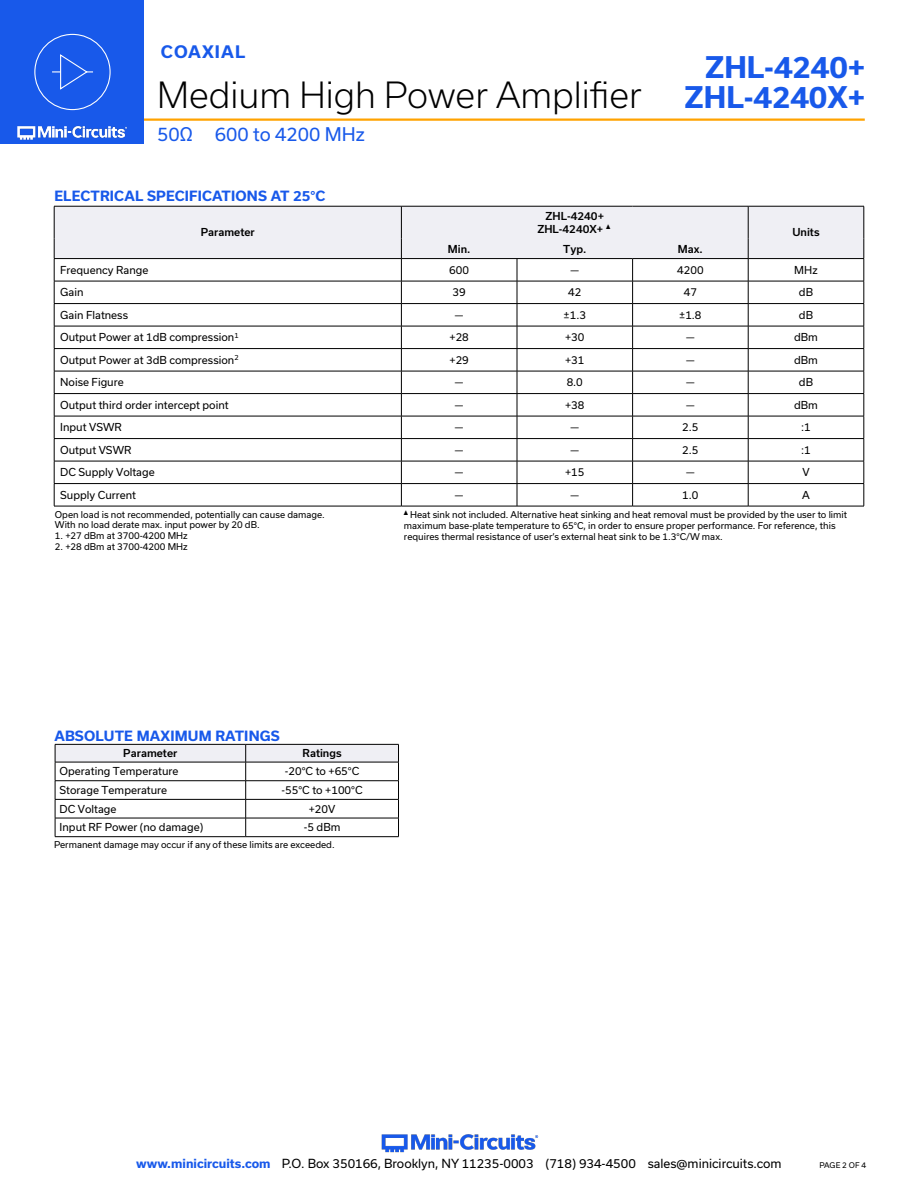
<style>
.page{position:relative;width:918px;height:1188px;background:#fff}
.page>*{position:absolute;margin:0;border:0;box-sizing:border-box;transform-origin:0 0}
.t1{font:300 34.5px "Usual";color:#000}
.t2{font:700 28.5px "Usual";color:#1859ea}
.t3{font:18px "Usual";color:#1859ea}
.t4{font:700 16.5px "Usual";letter-spacing:.065em;color:#1859ea}
.Blue_Headers{font:700 13.5px "Usual";letter-spacing:.015em;color:#1859ea}
.t5{font:12px "Usual";color:#000}
.Table_Body_Left_Just{font:10.5px "Usual";color:#000}
.Table_Body_Center{font:10.5px "Usual";color:#000}
.Table_Header_Center{font:500 10.5px "Usual";color:#000}
.Notes{font:9px/10.8px "Usual";color:#000}
.t6{font:7.5px "Usual";color:#000}
.s1{font-weight:700;font-size:28.5px;color:#1859ea}
.s2{font-weight:700;color:#1859ea}
</style>
<div class="page">
<img style="left:381px;top:1134px;width:158px;height:19px">
<hr style="left:112px;top:118px;width:753px;height:3px;background:#ffa300">
<div style="left:0;top:0;width:144px;height:144px;background:#1859ea"></div>
<img style="left:17px;top:120px;width:128px;height:20px">
<div style="left:34px;top:34px;width:77px;height:76px;border:1px solid #fff;border-radius:50%"></div>
<svg style="left:52px;top:54px;width:41px;height:36px"></svg>
<hr style="left:54px;top:506px;width:347px;height:1px;background:#000">
<hr style="left:748px;top:506px;width:116px;height:1px;background:#000">
<svg style="left:54px;top:206px;width:811px;height:300px"></svg>
<hr style="left:401px;top:506px;width:116px;height:1px;background:#000">
<hr style="left:517px;top:506px;width:116px;height:1px;background:#000">
<hr style="left:633px;top:506px;width:115px;height:1px;background:#000">
<svg style="left:55px;top:744px;width:344px;height:92px"></svg>
<hr style="left:55px;top:836px;width:191px;height:1px;background:#000">
<hr style="left:246px;top:836px;width:153px;height:1px;background:#000">
<h3 class="t4" style="left:161px;top:42px;width:86px">COAXIAL</h3>
<h2 class="t2" style="left:705px;top:51px;width:162px">ZHL-4240+</h2>
<h1 class="t1" style="left:157px;top:76px;width:710px">Medium High Power Amplifier <span class="s1">ZHL-4240X+</span></h1>
<h3 class="t3" style="left:157px;top:124px;width:209px">50Ω 600 to 4200 MHz</h3>
<p class="Blue_Headers" style="left:54px;top:188px;width:273px">ELECTRICAL SPECIFICATIONS AT 25°C</p>
<p class="Table_Header_Center" style="left:201px;top:226px;width:56px">Parameter</p>
<p class="Table_Header_Center" style="left:546px;top:210px;width:60px">ZHL-4240+</p>
<p class="Table_Header_Center" style="left:537px;top:223px;width:76px">ZHL-4240X+ <sup>▲</sup></p>
<p class="Table_Header_Center" style="left:792px;top:226px;width:29px">Units</p>
<p class="Table_Header_Center" style="left:448px;top:243px;width:24px">Min.</p>
<p class="Table_Header_Center" style="left:563px;top:243px;width:25px">Typ.</p>
<p class="Table_Header_Center" style="left:678px;top:243px;width:26px">Max.</p>
<p class="Table_Body_Left_Just" style="left:60px;top:264px;width:90px">Frequency Range</p>
<p class="Table_Body_Center" style="left:449px;top:264px;width:21px">600</p>
<p class="Table_Body_Center" style="left:571px;top:264px;width:10px">—</p>
<p class="Table_Body_Center" style="left:677px;top:264px;width:28px">4200</p>
<p class="Table_Body_Center" style="left:794px;top:264px;width:25px">MHz</p>
<p class="Table_Body_Left_Just" style="left:60px;top:286px;width:25px">Gain</p>
<p class="Table_Body_Center" style="left:453px;top:286px;width:15px">39</p>
<p class="Table_Body_Center" style="left:568px;top:286px;width:15px">42</p>
<p class="Table_Body_Center" style="left:684px;top:286px;width:15px">47</p>
<p class="Table_Body_Center" style="left:799px;top:286px;width:16px">dB</p>
<p class="Table_Body_Left_Just" style="left:60px;top:309px;width:69px">Gain Flatness</p>
<p class="Table_Body_Center" style="left:455px;top:309px;width:10px">—</p>
<p class="Table_Body_Center" style="left:564px;top:309px;width:24px">±1.3</p>
<p class="Table_Body_Center" style="left:679px;top:309px;width:24px">±1.8</p>
<p class="Table_Body_Center" style="left:799px;top:309px;width:16px">dB</p>
<p class="Table_Body_Left_Just" style="left:60px;top:331px;width:180px">Output Power at 1dB compression<sup>1</sup></p>
<p class="Table_Body_Center" style="left:450px;top:331px;width:21px">+28</p>
<p class="Table_Body_Center" style="left:565px;top:331px;width:21px">+30</p>
<p class="Table_Body_Center" style="left:686px;top:331px;width:10px">—</p>
<p class="Table_Body_Center" style="left:794px;top:331px;width:25px">dBm</p>
<p class="Table_Body_Left_Just" style="left:60px;top:354px;width:180px">Output Power at 3dB compression<sup>2</sup></p>
<p class="Table_Body_Center" style="left:450px;top:354px;width:21px">+29</p>
<p class="Table_Body_Center" style="left:565px;top:354px;width:21px">+31</p>
<p class="Table_Body_Center" style="left:686px;top:354px;width:10px">—</p>
<p class="Table_Body_Center" style="left:794px;top:354px;width:25px">dBm</p>
<p class="Table_Body_Left_Just" style="left:60px;top:376px;width:65px">Noise Figure</p>
<p class="Table_Body_Center" style="left:455px;top:376px;width:10px">—</p>
<p class="Table_Body_Center" style="left:567px;top:376px;width:18px">8.0</p>
<p class="Table_Body_Center" style="left:686px;top:376px;width:10px">—</p>
<p class="Table_Body_Center" style="left:799px;top:376px;width:16px">dB</p>
<p class="Table_Body_Left_Just" style="left:60px;top:399px;width:170px">Output third order intercept point</p>
<p class="Table_Body_Center" style="left:455px;top:399px;width:10px">—</p>
<p class="Table_Body_Center" style="left:565px;top:399px;width:21px">+38</p>
<p class="Table_Body_Center" style="left:686px;top:399px;width:10px">—</p>
<p class="Table_Body_Center" style="left:794px;top:399px;width:25px">dBm</p>
<p class="Table_Body_Left_Just" style="left:60px;top:421px;width:63px">Input VSWR</p>
<p class="Table_Body_Center" style="left:455px;top:421px;width:10px">—</p>
<p class="Table_Body_Center" style="left:571px;top:421px;width:10px">—</p>
<p class="Table_Body_Center" style="left:682px;top:421px;width:18px">2.5</p>
<p class="Table_Body_Center" style="left:801px;top:421px;width:11px">:1</p>
<p class="Table_Body_Left_Just" style="left:60px;top:444px;width:73px">Output VSWR</p>
<p class="Table_Body_Center" style="left:455px;top:444px;width:10px">—</p>
<p class="Table_Body_Center" style="left:571px;top:444px;width:10px">—</p>
<p class="Table_Body_Center" style="left:682px;top:444px;width:18px">2.5</p>
<p class="Table_Body_Center" style="left:801px;top:444px;width:11px">:1</p>
<p class="Table_Body_Left_Just" style="left:60px;top:466px;width:96px">DC Supply Voltage</p>
<p class="Table_Body_Center" style="left:455px;top:466px;width:10px">—</p>
<p class="Table_Body_Center" style="left:565px;top:466px;width:21px">+15</p>
<p class="Table_Body_Center" style="left:686px;top:466px;width:10px">—</p>
<p class="Table_Body_Center" style="left:802px;top:466px;width:9px">V</p>
<p class="Table_Body_Left_Just" style="left:60px;top:489px;width:77px">Supply Current</p>
<p class="Table_Body_Center" style="left:455px;top:489px;width:10px">—</p>
<p class="Table_Body_Center" style="left:571px;top:489px;width:10px">—</p>
<p class="Table_Body_Center" style="left:682px;top:489px;width:18px">1.0</p>
<p class="Table_Body_Center" style="left:802px;top:489px;width:9px">A</p>
<p class="Notes" style="left:55px;top:509px;width:272px">Open load is not recommended, potentially can cause damage.<br>With no load derate max. input power by 20 dB.</p>
<p class="Notes" style="left:55px;top:530px;width:134px">1. +27 dBm at 3700-4200 MHz</p>
<p class="Notes" style="left:55px;top:541px;width:134px">2. +28 dBm at 3700-4200 MHz</p>
<p class="Notes" style="left:404px;top:510px;width:445px"><sup>▲</sup>Heat sink not included. Alternative heat sinking and heat removal must be provided by the user to limit maximum base-plate temperature to 65°C, in order to ensure proper performance. For reference, this requires thermal resistance of user’s external heat sink to be 1.3°C/W max.</p>
<p class="Blue_Headers" style="left:54px;top:728px;width:227px">ABSOLUTE MAXIMUM RATINGS</p>
<p class="Table_Header_Center" style="left:123px;top:747px;width:56px">Parameter</p>
<p class="Table_Header_Center" style="left:303px;top:747px;width:41px">Ratings</p>
<p class="Table_Body_Left_Just" style="left:60px;top:765px;width:120px">Operating Temperature</p>
<p class="Table_Body_Center" style="left:285px;top:765px;width:76px">-20°C to +65°C</p>
<p class="Table_Body_Left_Just" style="left:60px;top:784px;width:109px">Storage Temperature</p>
<p class="Table_Body_Center" style="left:282px;top:784px;width:83px">-55°C to +100°C</p>
<p class="Table_Body_Left_Just" style="left:60px;top:803px;width:58px">DC Voltage</p>
<p class="Table_Body_Center" style="left:309px;top:803px;width:28px">+20V</p>
<p class="Table_Body_Left_Just" style="left:60px;top:821px;width:145px">Input RF Power (no damage)</p>
<p class="Table_Body_Center" style="left:304px;top:821px;width:38px">-5 dBm</p>
<p class="Notes" style="left:54px;top:839px;width:282px">Permanent damage may occur if any of these limits are exceeded.</p>
<h3 class="t5" style="left:136px;top:1157px;width:647px"><span class="s2">www.minicircuits.com</span> P.O. Box 350166, Brooklyn, NY 11235-0003 (718) 934-4500 sales@minicircuits.com</h3>
<p class="t6" style="left:819px;top:1161px;width:48px">PAGE 2 OF 4</p>
</div>
